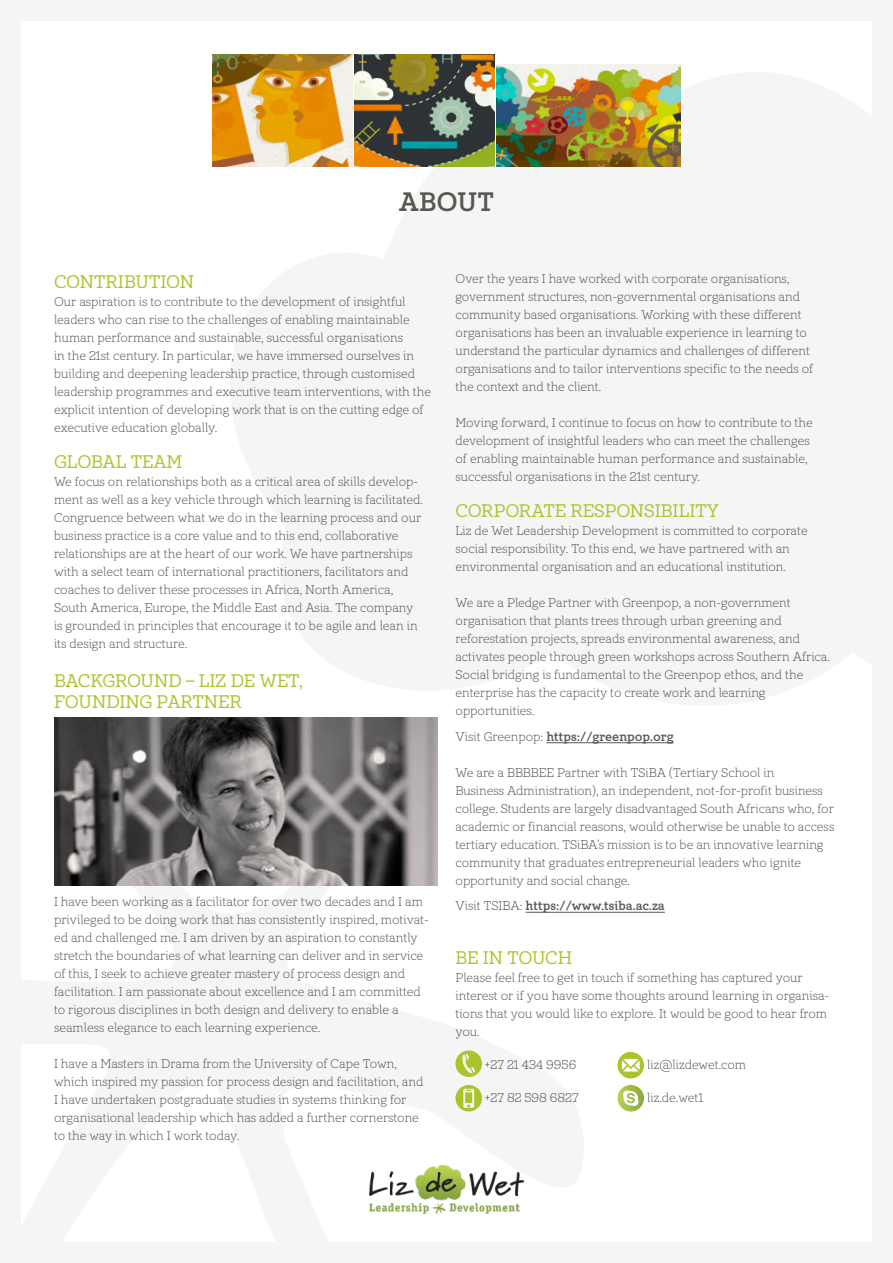
<style>
.page{position:relative;width:893px;height:1263px;background:#f5f5f5}
.page>*{position:absolute;margin:0;border:0;box-sizing:border-box;transform-origin:0 0}
.t1{font:700 28.5px "Conversation";color:#585752}
.t2{font:500 19.5px "Conversation";color:#acc32b}
.t3{font:13.5px/18px "Conversation";color:#585752}
.t4{font:700 13.5px "Conversation";color:#585752}
.s1{font-weight:400}
</style>
<div class="page">
<div style="left:21px;top:21px;width:851px;height:1221px;background:#fff"></div>
<hr style="left:546px;top:742px;width:128px;height:1px;background:#585752">
<hr style="left:526px;top:912px;width:139px;height:1px;background:#585752">
<svg style="left:455px;top:1050px;width:27px;height:27px"></svg>
<svg style="left:617px;top:1052px;width:27px;height:26px"></svg>
<svg style="left:455px;top:1085px;width:27px;height:26px"></svg>
<svg style="left:617px;top:1085px;width:27px;height:26px"></svg>
<img style="left:370px;top:1165px;width:153px;height:48px">
<img style="left:496px;top:65px;width:184px;height:101px">
<img style="left:355px;top:54px;width:140px;height:112px">
<img style="left:213px;top:54px;width:140px;height:112px">
<img style="left:54px;top:717px;width:383px;height:168px">
<p class="t1" style="left:399px;top:186px;width:97px">ABOUT</p>
<p class="t2" style="left:54px;top:271px;width:142px">CONTRIBUTION</p>
<p class="t3" style="left:54px;top:293px;width:353px">Our aspiration is to contribute to the development of insightful</p>
<p class="t3" style="left:54px;top:311px;width:357px">leaders who can rise to the challenges of enabling maintainable</p>
<p class="t3" style="left:54px;top:329px;width:379px">human performance and sustainable, successful organisations<br>in the 21st century. In particular, we have immersed ourselves in building and deepening leadership practice, through customised leadership programmes and executive team interventions, with the explicit intention of developing work that is on the cutting edge of executive education globally.</p>
<p class="t2" style="left:54px;top:451px;width:130px">GLOBAL TEAM</p>
<p class="t3" style="left:54px;top:473px;width:371px">We focus on relationships both as a critical area of skills develop&shy;ment as well as a key vehicle through which learning is facilitated.<br>Congruence between what we do in the learning process and our business practice is a core value and to this end, collaborative</p>
<p class="t3" style="left:54px;top:545px;width:360px">relationships are at the heart of our work. We have partnerships with a select team of international practitioners, facilitators and coaches to deliver these processes in Africa, North America,</p>
<p class="t3" style="left:54px;top:599px;width:361px">South America, Europe, the Middle East and Asia. The company</p>
<p class="t3" style="left:54px;top:617px;width:365px">is grounded in principles that encourage it to be agile and lean in</p>
<p class="t3" style="left:54px;top:635px;width:135px">its design and structure.</p>
<p class="t2" style="left:54px;top:670px;width:251px">BACKGROUND – LIZ DE WET,</p>
<p class="t2" style="left:54px;top:691px;width:189px">FOUNDING PARTNER</p>
<p class="t3" style="left:54px;top:893px;width:376px">I have been working as a facilitator for over two decades and I am privileged to be doing work that has consistently inspired, motivat&shy;ed and challenged me. I am driven by an aspiration to constantly stretch the boundaries of what learning can deliver and in service of this, I seek to achieve greater mastery of process design and</p>
<p class="t3" style="left:54px;top:983px;width:368px">facilitation. I am passionate about excellence and I am committed</p>
<p class="t3" style="left:54px;top:1001px;width:346px">to rigorous disciplines in both design and delivery to enable a</p>
<p class="t3" style="left:54px;top:1019px;width:268px">seamless elegance to each learning experience.</p>
<p class="t3" style="left:54px;top:1055px;width:344px">I have a Masters in Drama from the University of Cape Town,</p>
<p class="t3" style="left:54px;top:1073px;width:371px">which inspired my passion for process design and facilitation, and<br>I have undertaken postgraduate studies in systems thinking for organisational leadership which has added a further cornerstone</p>
<p class="t3" style="left:54px;top:1127px;width:187px">to the way in which I work today.</p>
<p class="t3" style="left:455px;top:270px;width:335px">Over the years I have worked with corporate organisations,</p>
<p class="t3" style="left:455px;top:288px;width:346px">government structures, non-governmental organisations and</p>
<p class="t3" style="left:455px;top:306px;width:359px">community based organisations. Working with these different organisations has been an invaluable experience in learning to understand the particular dynamics and challenges of different organisations and to tailor interventions specific to the needs of</p>
<p class="t3" style="left:455px;top:378px;width:147px">the context and the client.</p>
<p class="t3" style="left:455px;top:414px;width:359px">Moving forward, I continue to focus on how to contribute to the development of insightful leaders who can meet the challenges</p>
<p class="t3" style="left:455px;top:450px;width:354px">of enabling maintainable human performance and sustainable, successful organisations in the 21st century.</p>
<p class="t2" style="left:455px;top:500px;width:265px">CORPORATE RESPONSIBILITY</p>
<p class="t3" style="left:455px;top:522px;width:354px">Liz de Wet Leadership Development is committed to corporate</p>
<p class="t3" style="left:455px;top:540px;width:336px">social responsibility. To this end, we have partnered with an</p>
<p class="t3" style="left:455px;top:558px;width:332px">environmental organisation and an educational institution.</p>
<p class="t3" style="left:455px;top:594px;width:337px">We are a Pledge Partner with Greenpop, a non-government</p>
<p class="t3" style="left:455px;top:612px;width:328px">organisation that plants trees through urban greening and</p>
<p class="t3" style="left:455px;top:630px;width:376px">reforestation projects, spreads environmental awareness, and activates people through green workshops across Southern Africa.<br>Social bridging is fundamental to the Greenpop ethos, and the</p>
<p class="t3" style="left:455px;top:684px;width:312px">enterprise has the capacity to create work and learning</p>
<p class="t3" style="left:455px;top:702px;width:80px">opportunities.</p>
<p class="t4" style="left:455px;top:729px;width:220px"><span class="s1">Visit Greenpop:</span> https://greenpop.org</p>
<p class="t3" style="left:455px;top:763px;width:320px">We are a BBBBEE Partner with TSiBA (Tertiary School in</p>
<p class="t3" style="left:455px;top:781px;width:380px">Business Administration), an independent, not-for-profit business college. Students are largely disadvantaged South Africans who, for</p>
<p class="t3" style="left:455px;top:817px;width:380px">academic or financial reasons, would otherwise be unable to access tertiary education. TSiBA’s mission is to be an innovative learning community that graduates entrepreneurial leaders who ignite</p>
<p class="t3" style="left:455px;top:871px;width:176px">opportunity and social change.</p>
<p class="t4" style="left:455px;top:899px;width:211px"><span class="s1">Visit TSIBA:</span> https://www.tsiba.ac.za</p>
<p class="t2" style="left:455px;top:947px;width:118px">BE IN TOUCH</p>
<p class="t3" style="left:455px;top:969px;width:349px">Please feel free to get in touch if something has captured your</p>
<p class="t3" style="left:455px;top:987px;width:375px">interest or if you have some thoughts around learning in organisa&shy;tions that you would like to explore. It would be good to hear from you.</p>
<p class="t3" style="left:485px;top:1056px;width:93px">+27 21 434 9956</p>
<p class="t3" style="left:647px;top:1056px;width:101px">liz@lizdewet.com</p>
<p class="t3" style="left:485px;top:1089px;width:95px">+27 82 598 6827</p>
<p class="t3" style="left:647px;top:1089px;width:58px">liz.de.wet1</p>
</div>
